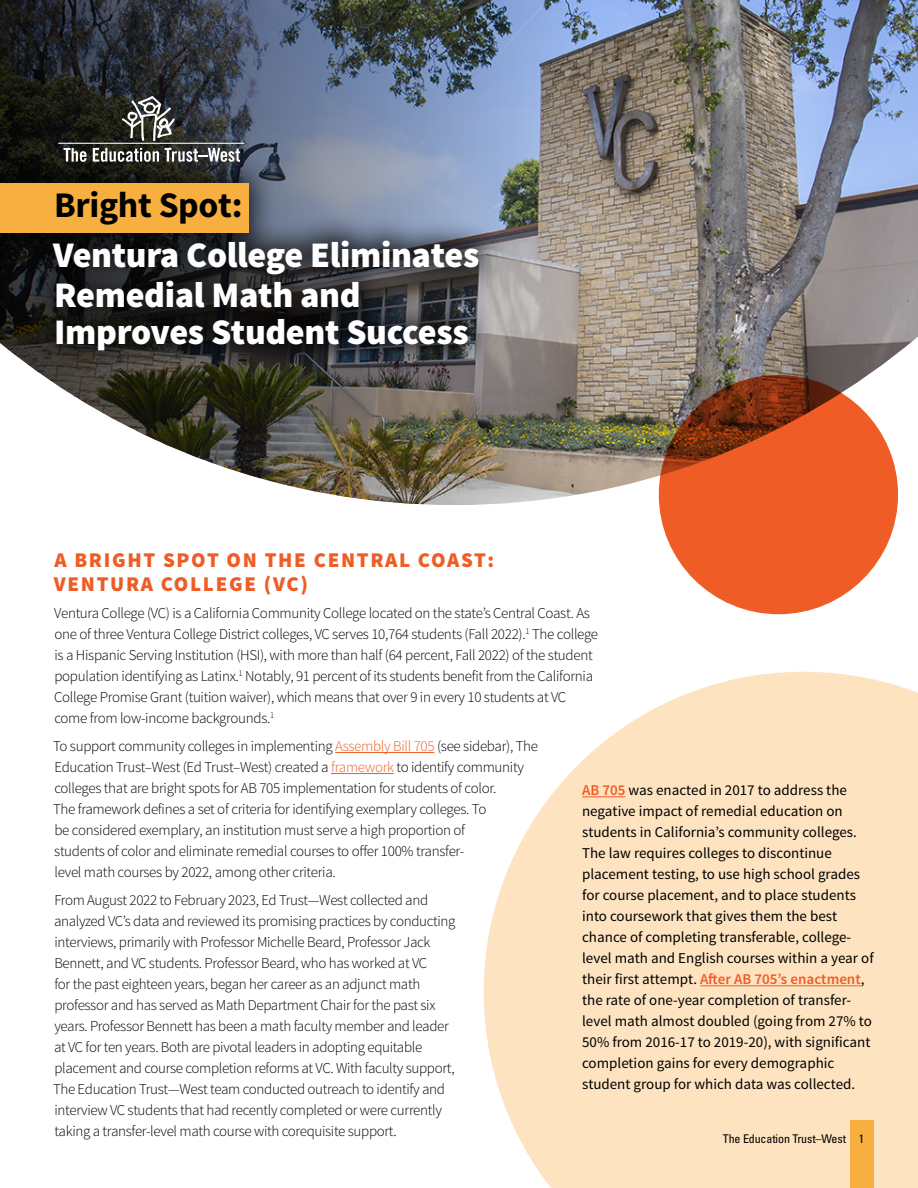
<style>
.page{position:relative;width:918px;height:1188px;background:#fff}
.page>*{position:absolute;margin:0;border:0;box-sizing:border-box;transform-origin:0 0}
.t1{font:900 36px/38.7px "Source Sans Pro";letter-spacing:-.01em;color:#fff}
.t2{font:700 36px "Source Sans Pro";letter-spacing:-.01em;color:#000}
.t3{font:900 21px/24px "Source Sans Pro";letter-spacing:.08em;color:#ef5c25}
.t4{font:300 15px/21px "Source Sans Pro";letter-spacing:-.02em;color:#000}
.t5{font:15px/21px "Source Sans Pro";color:#000}
.t6{font:condensed 12px "Univers LT Pro";letter-spacing:-.01em;color:#000}
.s1{color:#ef5c25}
.s2{font-weight:600;color:#ef5c25}
</style>
<div class="page">
<hr style="left:335px;top:752px;width:99px;height:1px;background:#ef5c25">
<hr style="left:331px;top:773px;width:63px;height:1px;background:#ef5c25">
<img style="left:590px;top:0;width:328px;height:501px">
<img style="left:0;top:0;width:590px;height:505px">
<div style="left:0;top:155px;width:506px;height:222px;background:#000;opacity:.75"></div>
<div style="left:0;top:184px;width:248px;height:49px;background:#f7af3f"></div>
<svg style="left:484px;top:672px;width:434px;height:516px;background:#fee6c7"></svg>
<svg style="left:659px;top:375px;width:239px;height:239px;background:#d75220"></svg>
<hr style="left:582px;top:796px;width:44px;height:1px;background:#ef5c25">
<hr style="left:700px;top:985px;width:161px;height:1px;background:#ef5c25">
<svg style="left:93px;top:148px;width:147px;height:14px"></svg>
<svg style="left:122px;top:96px;width:53px;height:45px"></svg>
<hr style="left:58px;top:143px;width:187px;height:1px;background:#fff">
<svg style="left:64px;top:148px;width:22px;height:14px"></svg>
<div style="left:850px;top:1120px;width:24px;height:68px;background:#f7af3f"></div>
<h1 class="t2" style="left:54px;top:182px;width:190px">Bright Spot:</h1>
<h1 class="t1" style="left:53px;top:237px;width:428px">Ventura College Eliminates<br>Remedial Math and<br>Improves Student Success</h1>
<h2 class="t3" style="left:54px;top:549px;width:442px">A BRIGHT SPOT ON THE CENTRAL COAST:<br>VENTURA COLLEGE (VC)</h2>
<p class="t4" style="left:54px;top:603px;width:545px">Ventura College (VC) is a California Community College located on the state’s Central Coast. As one of three Ventura College District colleges, VC serves 10,764 students (Fall 2022).<sup>1</sup> The college is a Hispanic Serving Institution (HSI), with more than half (64 percent, Fall 2022) of the student population identifying as Latinx.<sup>1</sup> Notably, 91 percent of its students benefit from the California College Promise Grant (tuition waiver), which means that over 9 in every 10 students at VC come from low-income backgrounds.<sup>1</sup></p>
<p class="t4" style="left:53px;top:736px;width:487px">To support community colleges in implementing <span class="s1">Assembly Bill 705</span> (see sidebar), The Education Trust–West (Ed Trust–West) created a <span class="s1">framework</span> to identify community colleges that are bright spots for AB 705 implementation for students of color.<br>The framework defines a set of criteria for identifying exemplary colleges. To<br>be considered exemplary, an institution must serve a high proportion of<br>students of color and eliminate remedial courses to offer 100% transfer-<br>level math courses by 2022, among other criteria.</p>
<p class="t4" style="left:53px;top:889px;width:404px">From August 2022 to February 2023, Ed Trust—West collected and analyzed VC’s data and reviewed its promising practices by conducting interviews, primarily with Professor Michelle Beard, Professor Jack Bennett, and VC students. Professor Beard, who has worked at VC<br>for the past eighteen years, began her career as an adjunct math professor and has served as Math Department Chair for the past six years. Professor Bennett has been a math faculty member and leader at VC for ten years. Both are pivotal leaders in adopting equitable placement and course completion reforms at VC. With faculty support, The Education Trust—West team conducted outreach to identify and interview VC students that had recently completed or were currently taking a transfer-level math course with corequisite support.</p>
<p class="t5" style="left:582px;top:780px;width:293px"><span class="s2">AB 705</span> was enacted in 2017 to address the negative impact of remedial education on students in California’s community colleges.<br>The law requires colleges to discontinue placement testing, to use high school grades for course placement, and to place students into coursework that gives them the best chance of completing transferable, college&shy;level math and English courses within a year of their first attempt. <span class="s2">After AB 705’s enactment</span>, the rate of one-year completion of transfer&shy;level math almost doubled (going from 27% to 50% from 2016-17 to 2019-20), with significant completion gains for every demographic student group for which data was collected.</p>
<p class="t6" style="left:723px;top:1131px;width:143px">The Education Trust–West 1</p>
</div>
